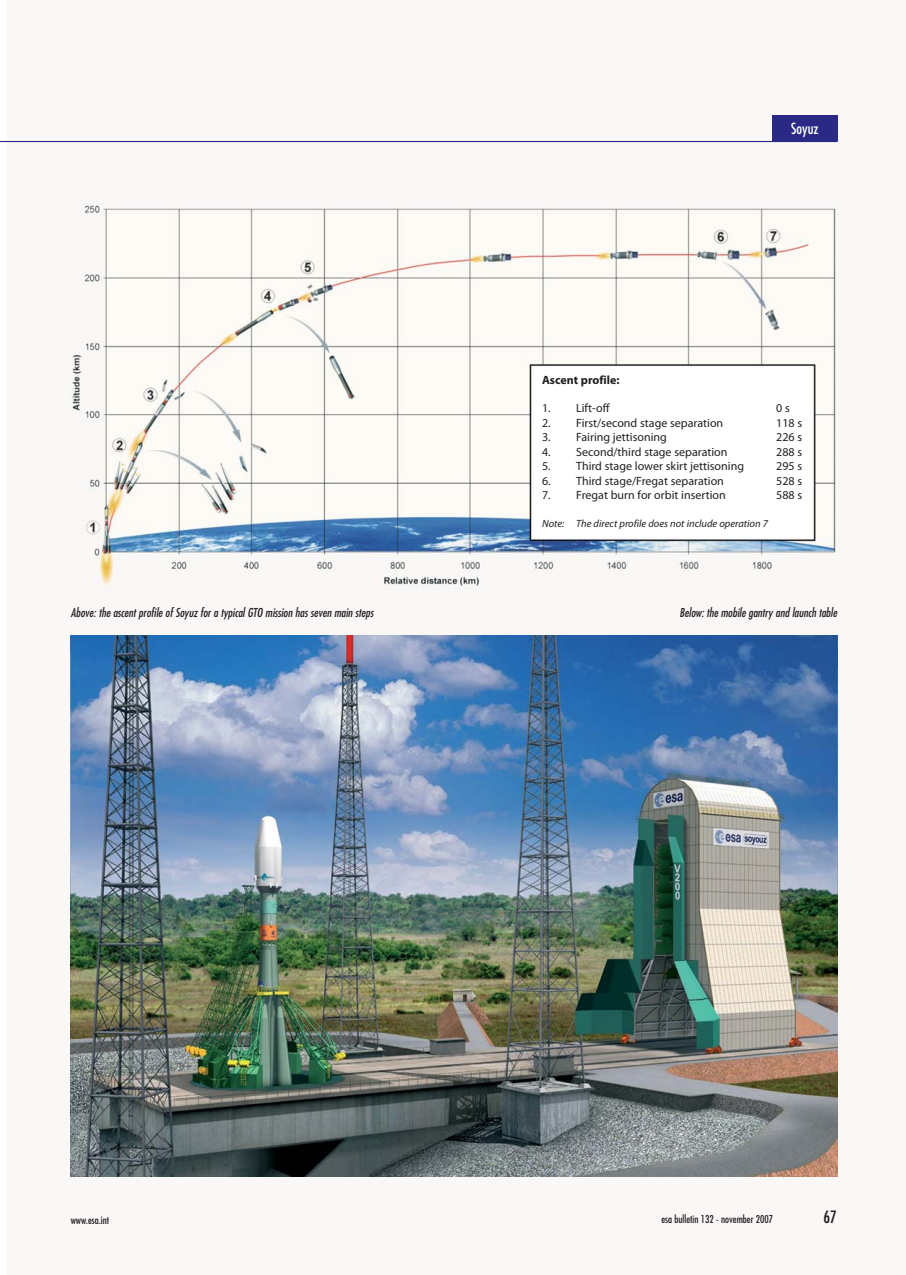
<style>
.page{position:relative;width:906px;height:1275px;background:#fff}
.page>*{position:absolute;margin:0;border:0;box-sizing:border-box;transform-origin:0 0}
.t1{font:condensed 16.5px "Futura Std";color:#231f20}
.t2{font:condensed 15px "Futura Std";color:#fff}
.t3{font:12px "Myriad Pro";color:#231f20}
.t4{font:italic condensed 12px "Futura Std";color:#231f20}
.t5{font:700 12px "Myriad Pro";color:#231f20}
.t6{font:italic 10.5px "Myriad Pro";color:#231f20}
.t7{font:condensed 10.5px "Futura Std";color:#231f20}
</style>
<div class="page">
<img style="left:0;top:115px;width:838px;height:1062px">
<p class="t2" style="left:790px;top:121px;width:29px">Soyuz</p>
<p class="t5" style="left:542px;top:375px;width:79px">Ascent profile:</p>
<p class="t3" style="left:542px;top:404px;width:69px">1. Lift-off</p>
<p class="t3" style="left:775px;top:404px;width:15px">0 s</p>
<p class="t3" style="left:542px;top:418px;width:183px">2. First/second stage separation</p>
<p class="t3" style="left:775px;top:418px;width:28px">118 s</p>
<p class="t3" style="left:542px;top:432px;width:126px">3. Fairing jettisoning</p>
<p class="t3" style="left:775px;top:432px;width:28px">226 s</p>
<p class="t3" style="left:542px;top:447px;width:187px">4. Second/third stage separation</p>
<p class="t3" style="left:775px;top:447px;width:28px">288 s</p>
<p class="t3" style="left:542px;top:461px;width:203px">5. Third stage lower skirt jettisoning</p>
<p class="t3" style="left:775px;top:461px;width:28px">295 s</p>
<p class="t3" style="left:542px;top:476px;width:183px">6. Third stage/Fregat separation</p>
<p class="t3" style="left:775px;top:476px;width:27px">528 s</p>
<p class="t3" style="left:542px;top:490px;width:185px">7. Fregat burn for orbit insertion</p>
<p class="t3" style="left:775px;top:490px;width:28px">588 s</p>
<p class="t6" style="left:542px;top:519px;width:227px">Note: The direct profile does not include operation 7</p>
<p class="t4" style="left:71px;top:607px;width:304px">Above: the ascent profile of Soyuz for a typical GTO mission has seven main steps</p>
<p class="t4" style="left:679px;top:607px;width:159px">Below: the mobile gantry and launch table</p>
<p class="t7" style="left:71px;top:1214px;width:40px">www.esa.int</p>
<p class="t7" style="left:661px;top:1214px;width:113px">esa bulletin 132 - november 2007</p>
<h1 class="t1" style="left:823px;top:1209px;width:15px">67</h1>
</div>
